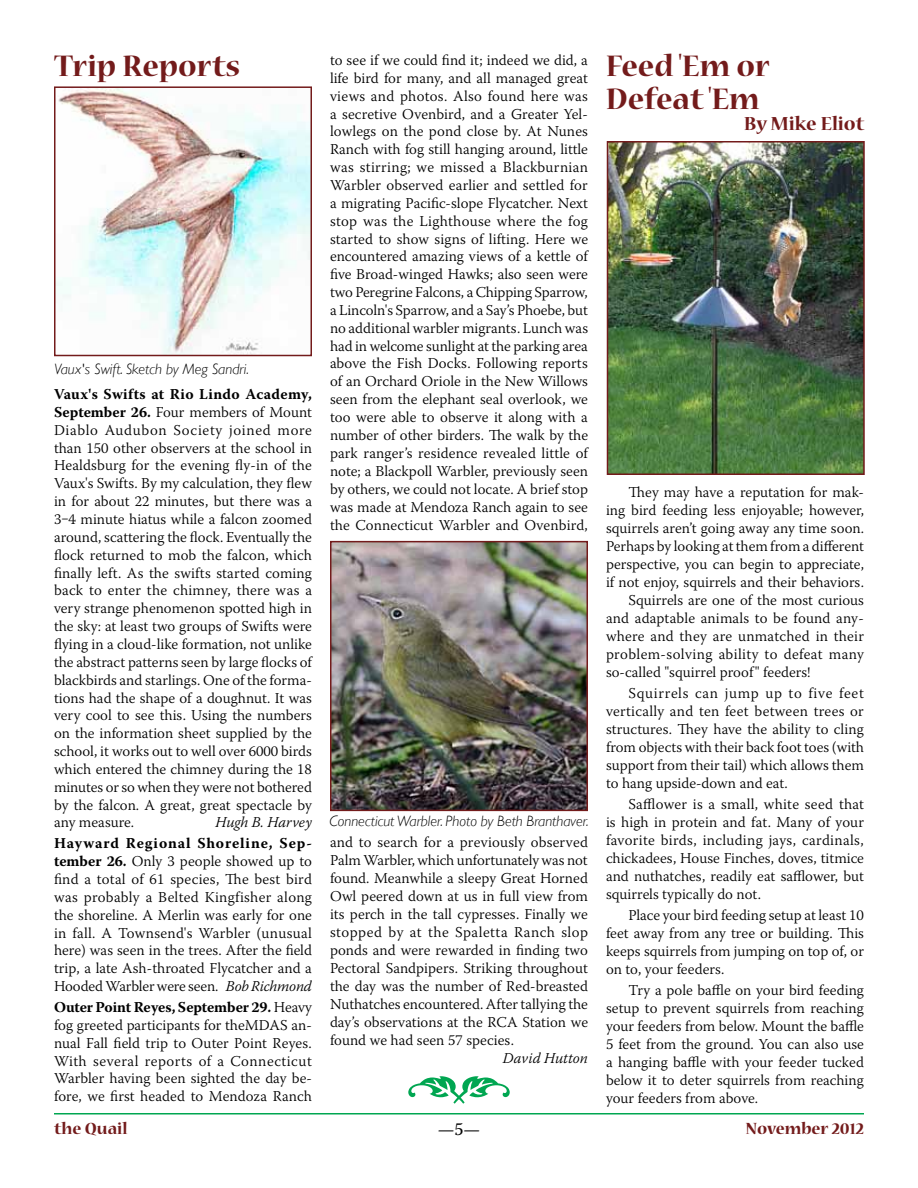
<style>
.page{position:relative;width:918px;height:1188px;background:#fff}
.page>*{position:absolute;margin:0;border:0;box-sizing:border-box;transform-origin:0 0}
.t1{font:54px "Type Embellishments One Let Plain";color:#00a651}
.t2{font:700 33px/33px "Nueva Std";color:#731b1b}
.t3{font:700 21px "Nueva Std";color:#731b1b}
.t4{font:700 18px "Nueva Std";color:#731b1b}
.t5{font:18px "Warnock Pro";color:#000}
.t6{font:300 15px/17.9px "Warnock Pro";color:#000;text-align:justify}
.t7{font:italic 300 15px "Gill Sans";color:#000}
.t8{font:300 15px "Warnock Pro";letter-spacing:.025em;color:#000}
.t9{font:italic 300 15px "Warnock Pro";color:#000}
.s1{font-weight:700}
.s2{font-style:italic}
</style>
<div class="page">
<hr style="left:54px;top:1113px;width:810px;height:1px;background:#00a651">
<img style="left:333px;top:544px;width:252px;height:264px">
<div style="left:330px;top:541px;width:258px;height:270px;border:2px solid #731b1b"></div>
<img style="left:610px;top:144px;width:252px;height:328px">
<div style="left:607px;top:141px;width:258px;height:334px;border:2px solid #731b1b"></div>
<img style="left:57px;top:89px;width:252px;height:264px">
<div style="left:54px;top:86px;width:258px;height:270px;border:2px solid #731b1b"></div>
<h2 class="t2" style="left:54px;top:51px;width:188px">Trip Reports</h2>
<p class="t7" style="left:54px;top:360px;width:197px">Vaux's Swift. Sketch by Meg Sandri.</p>
<p class="t6" style="left:54px;top:385px;width:260px"><span class="s1">Vaux's Swifts at Rio Lindo Academy, September 26.</span> Four members of Mount Diablo Audubon Society joined more than 150 other observers at the school in Healdsburg for the evening fly-in of the Vaux's Swifts. By my calculation, they flew in for about 22 minutes, but there was a 3‒4 minute hiatus while a falcon zoomed around, scattering the flock. Eventually the flock returned to mob the falcon, which finally left. As the swifts started coming back to enter the chimney, there was a very strange phenomenon spotted high in the sky: at least two groups of Swifts were flying in a cloud-like formation, not unlike the abstract patterns seen by large flocks of blackbirds and starlings. One of the forma&shy;tions had the shape of a doughnut. It was very cool to see this. Using the numbers on the information sheet supplied by the school, it works out to well over 6000 birds which entered the chimney during the 18 minutes or so when they were not bothered by the falcon. A great, great spectacle by any measure.</p>
<p class="t9" style="left:216px;top:814px;width:98px">Hugh B. Harvey</p>
<p class="t6" style="left:54px;top:834px;width:260px"><span class="s1">Hayward Regional Shoreline, Sep&shy;tember 26.</span> Only 3 people showed up to find a total of 61 species, The best bird was probably a Belted Kingfisher along the shoreline. A Merlin was early for one in fall. A Townsend's Warbler (unusual here) was seen in the trees. After the field trip, a late Ash-throated Flycatcher and a Hooded Warbler were seen. <span class="s2">Bob Richmond</span></p>
<p class="t6" style="left:54px;top:998px;width:260px"><span class="s1">Outer Point Reyes, September 29.</span> Heavy fog greeted participants for theMDAS an&shy;nual Fall field trip to Outer Point Reyes.<br>With several reports of a Connecticut Warbler having been sighted the day be&shy;fore, we first headed to Mendoza Ranch</p>
<p class="t6" style="left:330px;top:51px;width:260px">to see if we could find it; indeed we did, a life bird for many, and all managed great views and photos. Also found here was a secretive Ovenbird, and a Greater Yel&shy;lowlegs on the pond close by. At Nunes Ranch with fog still hanging around, little was stirring; we missed a Blackburnian Warbler observed earlier and settled for a migrating Pacific-slope Flycatcher. Next stop was the Lighthouse where the fog started to show signs of lifting. Here we encountered amazing views of a kettle of five Broad-winged Hawks; also seen were two Peregrine Falcons, a Chipping Sparrow, a Lincoln's Sparrow, and a Say’s Phoebe, but no additional warbler migrants. Lunch was had in welcome sunlight at the parking area above the Fish Docks. Following reports of an Orchard Oriole in the New Willows seen from the elephant seal overlook, we too were able to observe it along with a number of other birders. The walk by the park ranger’s residence revealed little of note; a Blackpoll Warbler, previously seen by others, we could not locate. A brief stop was made at Mendoza Ranch again to see the Connecticut Warbler and Ovenbird,</p>
<p class="t7" style="left:330px;top:813px;width:261px">Connecticut Warbler. Photo by Beth Branthaver.</p>
<p class="t6" style="left:330px;top:833px;width:260px">and to search for a previously observed Palm Warbler, which unfortunately was not found. Meanwhile a sleepy Great Horned Owl peered down at us in full view from its perch in the tall cypresses. Finally we stopped by at the Spaletta Ranch slop ponds and were rewarded in finding two Pectoral Sandpipers. Striking throughout the day was the number of Red-breasted Nuthatches encountered. After tallying the day’s observations at the RCA Station we found we had seen 57 species.</p>
<p class="t9" style="left:503px;top:1049px;width:87px">David Hutton</p>
<h1 class="t1" style="left:406px;top:1069px;width:108px">(</h1>
<h2 class="t2" style="left:606px;top:51px;width:165px">Feed 'Em or<br>Defeat 'Em</h2>
<h3 class="t3" style="left:744px;top:114px;width:122px">By Mike Eliot</h3>
<p class="t6" style="left:628px;top:483px;width:237px">They may have a reputation for mak-</p>
<p class="t6" style="left:606px;top:501px;width:259px">ing bird feeding less enjoyable; however,</p>
<p class="t6" style="left:606px;top:519px;width:259px">squirrels aren’t going away any time soon.</p>
<p class="t6" style="left:606px;top:537px;width:260px">Perhaps by looking at them from a different</p>
<p class="t6" style="left:606px;top:555px;width:259px">perspective, you can begin to appreciate,</p>
<p class="t6" style="left:606px;top:573px;width:260px">if not enjoy, squirrels and their behaviors.</p>
<p class="t6" style="left:628px;top:591px;width:237px">Squirrels are one of the most curious</p>
<p class="t6" style="left:606px;top:609px;width:259px">and adaptable animals to be found any-</p>
<p class="t6" style="left:606px;top:627px;width:260px">where and they are unmatched in their</p>
<p class="t8" style="left:606px;top:645px;width:259px">problem-solving ability to defeat many</p>
<p class="t6" style="left:606px;top:663px;width:206px">so-called "squirrel proof" feeders!</p>
<p class="t6" style="left:606px;top:684px;width:260px;text-indent:22px">Squirrels can jump up to five feet vertically and ten feet between trees or structures. They have the ability to cling from objects with their back foot toes (with support from their tail) which allows them to hang upside-down and eat.</p>
<p class="t6" style="left:606px;top:795px;width:260px;text-indent:22px">Safflower is a small, white seed that is high in protein and fat. Many of your favorite birds, including jays, cardinals, chickadees, House Finches, doves, titmice and nuthatches, readily eat safflower, but squirrels typically do not.</p>
<p class="t6" style="left:606px;top:906px;width:260px;text-indent:22px">Place your bird feeding setup at least 10 feet away from any tree or building. This keeps squirrels from jumping on top of, or on to, your feeders.</p>
<p class="t6" style="left:606px;top:981px;width:259px;text-indent:22px">Try a pole baffle on your bird feeding setup to prevent squirrels from reaching your feeders from below. Mount the baffle 5 feet from the ground. You can also use a hanging baffle with your feeder tucked below it to deter squirrels from reaching</p>
<p class="t6" style="left:606px;top:1089px;width:154px">your feeders from above.</p>
<p class="t4" style="left:54px;top:1120px;width:75px">the Quail</p>
<p class="t5" style="left:438px;top:1118px;width:44px">—5—</p>
<p class="t4" style="left:746px;top:1120px;width:120px">November 2012</p>
</div>
